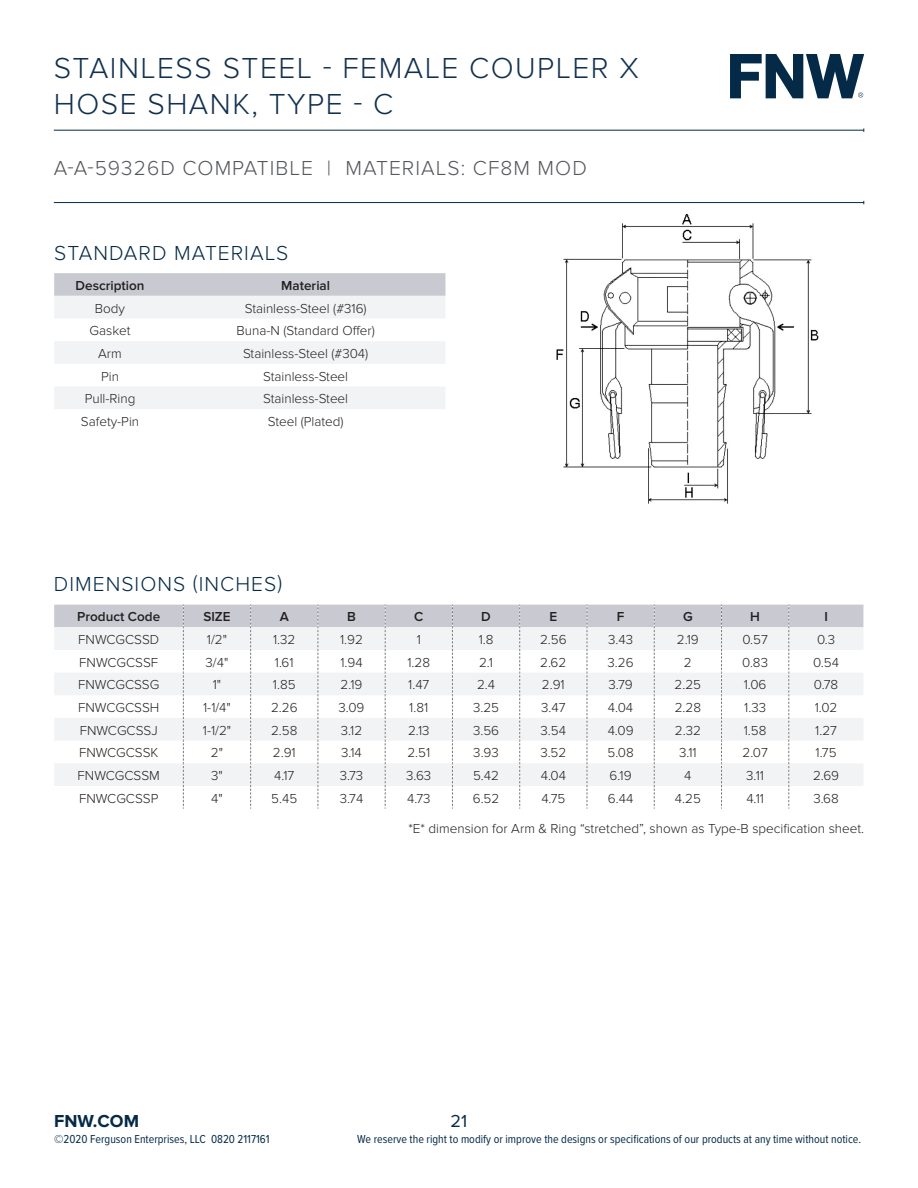
<style>
.page{position:relative;width:918px;height:1188px;background:#fff}
.page>*{position:absolute;margin:0;border:0;box-sizing:border-box;transform-origin:0 0}
.t1{font:300 30px/36px "Proxima Nova";letter-spacing:.05em;color:#12314e}
.t2{font:300 21px "Proxima Nova";letter-spacing:.05em;color:#54565a}
.t3{font:300 21px "Proxima Nova";letter-spacing:.05em;color:#042a47}
.t4{font:700 18px "Proxima Nova";color:#042a47}
.t5{font:18px "Proxima Nova";color:#042a47}
.Bullest_2nd{font:300 13.5px "Proxima Nova";color:#231f20}
.t6{font:600 13.5px "Proxima Nova";color:#231f20}
.t7{font:12px "Proxima Nova Cond";color:#042a47}
</style>
<div class="page">
<svg style="left:730px;top:54px;width:134px;height:44px"></svg>
<hr style="left:54px;top:202px;width:810px;height:1px;background:#042a47">
<hr style="left:54px;top:130px;width:810px;height:1px;background:#042a47">
<img style="left:556px;top:213px;width:263px;height:291px">
<svg style="left:54px;top:605px;width:809px;height:204px"></svg>
<div style="left:54px;top:273px;width:391px;height:23px;background:#c9c9d2"></div>
<svg style="left:54px;top:296px;width:391px;height:113px;fill:#f2f3f4"></svg>
<p class="t1" style="left:54px;top:50px;width:587px">STAINLESS STEEL - FEMALE COUPLER X<br>HOSE SHANK, TYPE - C</p>
<p class="t2" style="left:54px;top:156px;width:535px">A-A-59326D COMPATIBLE | MATERIALS: CF8M MOD</p>
<p class="t3" style="left:54px;top:241px;width:236px">STANDARD MATERIALS</p>
<p class="t6" style="left:76px;top:278px;width:70px">Description</p>
<p class="t6" style="left:281px;top:278px;width:50px">Material</p>
<p class="Bullest_2nd" style="left:95px;top:300px;width:32px">Body</p>
<p class="Bullest_2nd" style="left:245px;top:300px;width:123px">Stainless-Steel (#316)</p>
<p class="Bullest_2nd" style="left:90px;top:323px;width:42px">Gasket</p>
<p class="Bullest_2nd" style="left:237px;top:323px;width:140px">Buna-N (Standard Offer)</p>
<p class="Bullest_2nd" style="left:98px;top:346px;width:25px">Arm</p>
<p class="Bullest_2nd" style="left:243px;top:346px;width:127px">Stainless-Steel (#304)</p>
<p class="Bullest_2nd" style="left:101px;top:368px;width:19px">Pin</p>
<p class="Bullest_2nd" style="left:263px;top:368px;width:86px">Stainless-Steel</p>
<p class="Bullest_2nd" style="left:85px;top:391px;width:52px">Pull-Ring</p>
<p class="Bullest_2nd" style="left:263px;top:391px;width:86px">Stainless-Steel</p>
<p class="Bullest_2nd" style="left:81px;top:414px;width:60px">Safety-Pin</p>
<p class="Bullest_2nd" style="left:268px;top:414px;width:77px">Steel (Plated)</p>
<p class="t3" style="left:54px;top:572px;width:230px">DIMENSIONS (INCHES)</p>
<p class="t6" style="left:77px;top:609px;width:84px">Product Code</p>
<p class="t6" style="left:203px;top:609px;width:29px">SIZE</p>
<p class="t6" style="left:280px;top:609px;width:11px">A</p>
<p class="t6" style="left:347px;top:609px;width:10px">B</p>
<p class="t6" style="left:414px;top:609px;width:11px">C</p>
<p class="t6" style="left:481px;top:609px;width:11px">D</p>
<p class="t6" style="left:549px;top:609px;width:9px">E</p>
<p class="t6" style="left:617px;top:609px;width:9px">F</p>
<p class="t6" style="left:683px;top:609px;width:11px">G</p>
<p class="t6" style="left:750px;top:609px;width:11px">H</p>
<p class="t6" style="left:824px;top:609px;width:5px">I</p>
<p class="Bullest_2nd" style="left:78px;top:632px;width:82px">FNWCGCSSD</p>
<p class="Bullest_2nd" style="left:207px;top:632px;width:22px">1/2"</p>
<p class="Bullest_2nd" style="left:273px;top:632px;width:24px">1.32</p>
<p class="Bullest_2nd" style="left:340px;top:632px;width:24px">1.92</p>
<p class="Bullest_2nd" style="left:417px;top:632px;width:6px">1</p>
<p class="Bullest_2nd" style="left:479px;top:632px;width:16px">1.8</p>
<p class="Bullest_2nd" style="left:540px;top:632px;width:28px">2.56</p>
<p class="Bullest_2nd" style="left:608px;top:632px;width:26px">3.43</p>
<p class="Bullest_2nd" style="left:677px;top:632px;width:23px">2.19</p>
<p class="Bullest_2nd" style="left:743px;top:632px;width:27px">0.57</p>
<p class="Bullest_2nd" style="left:817px;top:632px;width:20px">0.3</p>
<p class="Bullest_2nd" style="left:79px;top:654px;width:80px">FNWCGCSSF</p>
<p class="Bullest_2nd" style="left:206px;top:654px;width:24px">3/4"</p>
<p class="Bullest_2nd" style="left:275px;top:654px;width:20px">1.61</p>
<p class="Bullest_2nd" style="left:340px;top:654px;width:24px">1.94</p>
<p class="Bullest_2nd" style="left:407px;top:654px;width:24px">1.28</p>
<p class="Bullest_2nd" style="left:479px;top:654px;width:16px">2.1</p>
<p class="Bullest_2nd" style="left:540px;top:654px;width:28px">2.62</p>
<p class="Bullest_2nd" style="left:608px;top:654px;width:28px">3.26</p>
<p class="Bullest_2nd" style="left:684px;top:654px;width:9px">2</p>
<p class="Bullest_2nd" style="left:742px;top:654px;width:27px">0.83</p>
<p class="Bullest_2nd" style="left:813px;top:654px;width:27px">0.54</p>
<p class="Bullest_2nd" style="left:78px;top:677px;width:83px">FNWCGCSSG</p>
<p class="Bullest_2nd" style="left:213px;top:677px;width:10px">1"</p>
<p class="Bullest_2nd" style="left:273px;top:677px;width:24px">1.85</p>
<p class="Bullest_2nd" style="left:341px;top:677px;width:23px">2.19</p>
<p class="Bullest_2nd" style="left:408px;top:677px;width:23px">1.47</p>
<p class="Bullest_2nd" style="left:477px;top:677px;width:20px">2.4</p>
<p class="Bullest_2nd" style="left:542px;top:677px;width:24px">2.91</p>
<p class="Bullest_2nd" style="left:609px;top:677px;width:26px">3.79</p>
<p class="Bullest_2nd" style="left:675px;top:677px;width:28px">2.25</p>
<p class="Bullest_2nd" style="left:744px;top:677px;width:24px">1.06</p>
<p class="Bullest_2nd" style="left:814px;top:677px;width:26px">0.78</p>
<p class="Bullest_2nd" style="left:78px;top:700px;width:83px">FNWCGCSSH</p>
<p class="Bullest_2nd" style="left:203px;top:700px;width:29px">1-1/4"</p>
<p class="Bullest_2nd" style="left:271px;top:700px;width:28px">2.26</p>
<p class="Bullest_2nd" style="left:339px;top:700px;width:27px">3.09</p>
<p class="Bullest_2nd" style="left:409px;top:700px;width:20px">1.81</p>
<p class="Bullest_2nd" style="left:473px;top:700px;width:28px">3.25</p>
<p class="Bullest_2nd" style="left:541px;top:700px;width:26px">3.47</p>
<p class="Bullest_2nd" style="left:608px;top:700px;width:27px">4.04</p>
<p class="Bullest_2nd" style="left:675px;top:700px;width:28px">2.28</p>
<p class="Bullest_2nd" style="left:744px;top:700px;width:23px">1.33</p>
<p class="Bullest_2nd" style="left:815px;top:700px;width:24px">1.02</p>
<p class="Bullest_2nd" style="left:80px;top:722px;width:79px">FNWCGCSSJ</p>
<p class="Bullest_2nd" style="left:203px;top:722px;width:30px">1-1/2"</p>
<p class="Bullest_2nd" style="left:271px;top:722px;width:28px">2.58</p>
<p class="Bullest_2nd" style="left:341px;top:722px;width:23px">3.12</p>
<p class="Bullest_2nd" style="left:408px;top:722px;width:23px">2.13</p>
<p class="Bullest_2nd" style="left:473px;top:722px;width:28px">3.56</p>
<p class="Bullest_2nd" style="left:541px;top:722px;width:27px">3.54</p>
<p class="Bullest_2nd" style="left:608px;top:722px;width:27px">4.09</p>
<p class="Bullest_2nd" style="left:675px;top:722px;width:28px">2.32</p>
<p class="Bullest_2nd" style="left:744px;top:722px;width:24px">1.58</p>
<p class="Bullest_2nd" style="left:815px;top:722px;width:23px">1.27</p>
<p class="Bullest_2nd" style="left:79px;top:745px;width:81px">FNWCGCSSK</p>
<p class="Bullest_2nd" style="left:211px;top:745px;width:14px">2"</p>
<p class="Bullest_2nd" style="left:273px;top:745px;width:24px">2.91</p>
<p class="Bullest_2nd" style="left:341px;top:745px;width:22px">3.14</p>
<p class="Bullest_2nd" style="left:407px;top:745px;width:24px">2.51</p>
<p class="Bullest_2nd" style="left:473px;top:745px;width:27px">3.93</p>
<p class="Bullest_2nd" style="left:540px;top:745px;width:28px">3.52</p>
<p class="Bullest_2nd" style="left:608px;top:745px;width:28px">5.08</p>
<p class="Bullest_2nd" style="left:679px;top:745px;width:19px">3.11</p>
<p class="Bullest_2nd" style="left:743px;top:745px;width:27px">2.07</p>
<p class="Bullest_2nd" style="left:816px;top:745px;width:22px">1.75</p>
<p class="Bullest_2nd" style="left:78px;top:768px;width:84px">FNWCGCSSM</p>
<p class="Bullest_2nd" style="left:211px;top:768px;width:13px">3"</p>
<p class="Bullest_2nd" style="left:274px;top:768px;width:22px">4.17</p>
<p class="Bullest_2nd" style="left:340px;top:768px;width:25px">3.73</p>
<p class="Bullest_2nd" style="left:406px;top:768px;width:27px">3.63</p>
<p class="Bullest_2nd" style="left:473px;top:768px;width:27px">5.42</p>
<p class="Bullest_2nd" style="left:541px;top:768px;width:27px">4.04</p>
<p class="Bullest_2nd" style="left:610px;top:768px;width:23px">6.19</p>
<p class="Bullest_2nd" style="left:684px;top:768px;width:9px">4</p>
<p class="Bullest_2nd" style="left:746px;top:768px;width:19px">3.11</p>
<p class="Bullest_2nd" style="left:813px;top:768px;width:28px">2.69</p>
<p class="Bullest_2nd" style="left:79px;top:790px;width:81px">FNWCGCSSP</p>
<p class="Bullest_2nd" style="left:211px;top:790px;width:13px">4"</p>
<p class="Bullest_2nd" style="left:271px;top:790px;width:27px">5.45</p>
<p class="Bullest_2nd" style="left:340px;top:790px;width:25px">3.74</p>
<p class="Bullest_2nd" style="left:407px;top:790px;width:25px">4.73</p>
<p class="Bullest_2nd" style="left:473px;top:790px;width:28px">6.52</p>
<p class="Bullest_2nd" style="left:541px;top:790px;width:26px">4.75</p>
<p class="Bullest_2nd" style="left:608px;top:790px;width:27px">6.44</p>
<p class="Bullest_2nd" style="left:675px;top:790px;width:27px">4.25</p>
<p class="Bullest_2nd" style="left:746px;top:790px;width:19px">4.11</p>
<p class="Bullest_2nd" style="left:813px;top:790px;width:27px">3.68</p>
<p class="Bullest_2nd" style="left:408px;top:821px;width:457px">*E* dimension for Arm &amp; Ring “stretched”, shown as Type-B specification sheet.</p>
<h3 class="t4" style="left:54px;top:1110px;width:86px">FNW.COM</h3>
<h3 class="t5" style="left:451px;top:1111px;width:18px">21</h3>
<p class="t7" style="left:54px;top:1133px;width:217px">©2020 Ferguson Enterprises, LLC 0820 2117161</p>
<p class="t7" style="left:357px;top:1133px;width:505px">We reserve the right to modify or improve the designs or specifications of our products at any time without notice.</p>
</div>
